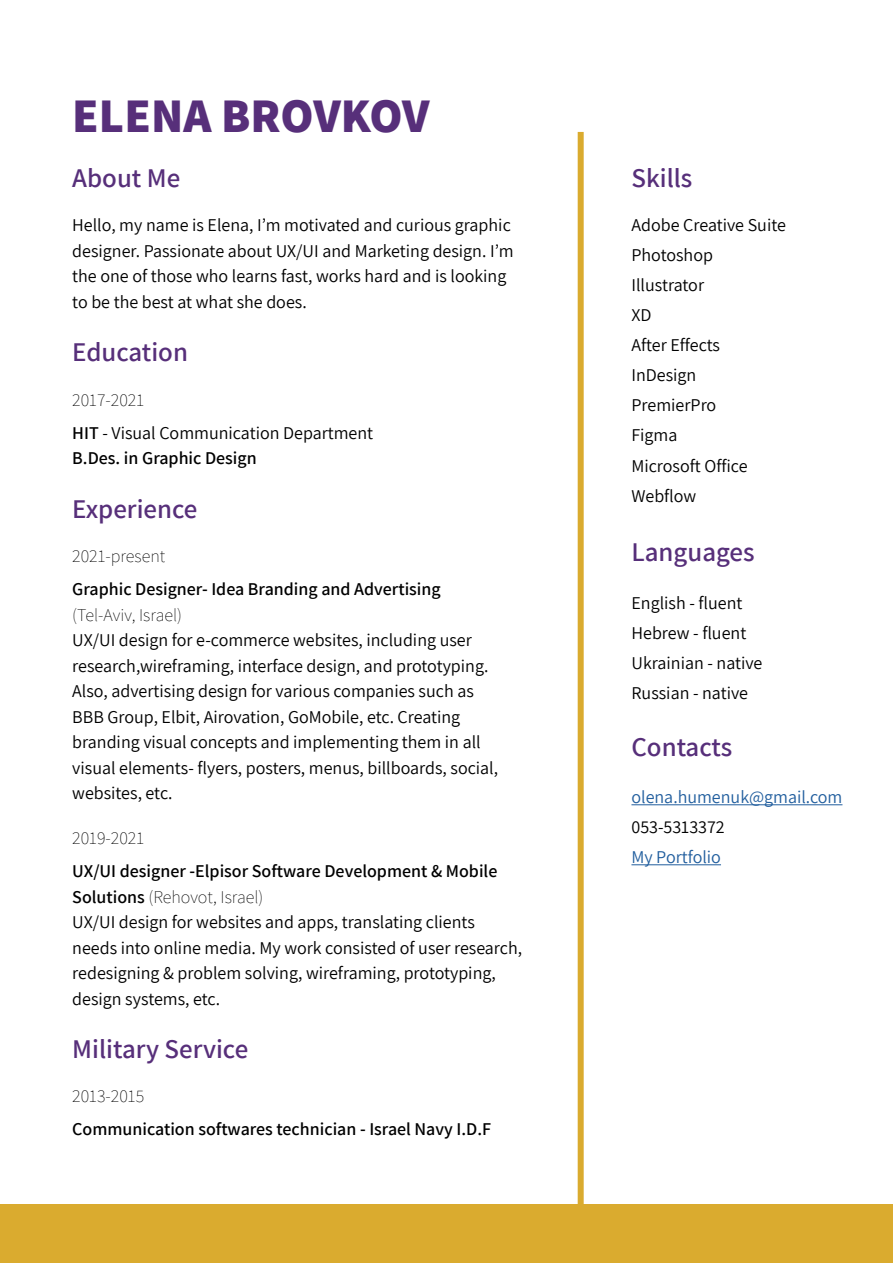
<style>
.page{position:relative;width:893px;height:1263px;background:#fff}
.page>*{position:absolute;margin:0;border:0;box-sizing:border-box;transform-origin:0 0}
.t1{font:800 48px "Assistant";color:#572f7a}
.t2{font:600 27px "Assistant";color:#572f7a}
.t3{font:18px/25.5px "Assistant";color:#000}
.t4{font:600 18px "Assistant";color:#000}
.t5{font:200 18px "Assistant";color:#000}
.t6{font:18px "Assistant";color:#215e9e}
.s1{font-weight:200}
.s2{font-weight:600}
</style>
<div class="page">
<div style="left:578px;top:132px;width:6px;height:1090px;background:#daab2f"></div>
<div style="left:1px;top:1204px;width:892px;height:59px;background:#daab2f"></div>
<hr style="left:631px;top:804px;width:211px;height:1px;background:#215e9e">
<hr style="left:631px;top:864px;width:90px;height:1px;background:#215e9e">
<h1 class="t1" style="left:72px;top:83px;width:359px">ELENA BROVKOV</h1>
<h2 class="t2" style="left:72px;top:159px;width:109px">About Me</h2>
<p class="t3" style="left:72px;top:212px;width:443px">Hello, my name is Elena m’ I, motivated and curious graphic designer. Passionate about UX/UI and Marketing design m’ I. the one of those who learns fast, works hard and is looking to be the best at what she does.</p>
<h2 class="t2" style="left:72px;top:334px;width:117px">Education</h2>
<p class="t3" style="left:72px;top:382px;width:302px;line-height:33px"><span class="s1">2017-2021<br></span><span class="s2">HIT</span> - Visual Communication Department</p>
<p class="t4" style="left:72px;top:446px;width:186px">.B Des in. Graphic Design</p>
<h2 class="t2" style="left:72px;top:490px;width:127px">Experience</h2>
<p class="t5" style="left:72px;top:544px;width:94px">2021-present</p>
<p class="t4" style="left:72px;top:577px;width:370px">Graphic Designer- Idea Branding and Advertising</p>
<p class="t5" style="left:72px;top:602px;width:111px">(Tel-Aviv, Israel(</p>
<p class="t3" style="left:72px;top:626px;width:427px">UX/UI design for -e commerce websites, including user research,wireframing, interface design, and prototyping.<br>Also, advertising design for various companies such as BBB Group, Elbit, Airovation, GoMobile, etc. Creating branding visual concepts and implementing them in all visual elements- flyers, posters, menus, billboards, social, websites, etc.</p>
<p class="t5" style="left:72px;top:826px;width:73px">2019-2021</p>
<p class="t3" style="left:72px;top:857px;width:451px"><span class="s2">UX/UI designer -Elpisor Software Development &amp; Mobile Solutions</span> <span class="s1">(Rehovot, Israel(<br></span>UX/UI design for websites and apps, translating clients needs into online media. My work consisted of user research, redesigning &amp; problem solving, wireframing, prototyping, design systems, etc.</p>
<h2 class="t2" style="left:72px;top:1030px;width:177px">Military Service</h2>
<p class="t5" style="left:72px;top:1084px;width:73px">2013-2015</p>
<p class="t4" style="left:72px;top:1117px;width:420px">Communication softwares technician - Israel Navy D. I F.</p>
<h2 class="t2" style="left:631px;top:159px;width:62px">Skills</h2>
<p class="t3" style="left:631px;top:210px;width:156px;line-height:30px">Adobe Creative Suite<br>Photoshop<br>Illustrator<br>XD<br>After Effects<br>InDesign<br>PremierPro<br>Figma<br>Microsoft Office<br>Webflow</p>
<h2 class="t2" style="left:631px;top:534px;width:125px">Languages</h2>
<p class="t3" style="left:631px;top:587px;width:133px;line-height:30px">English - fluent<br>Hebrew - fluent<br>Ukrainian - native<br>Russian - native</p>
<h2 class="t2" style="left:631px;top:728px;width:102px">Contacts</h2>
<p class="t6" style="left:631px;top:785px;width:212px">olena.humenuk@gmail.com</p>
<p class="t3" style="left:631px;top:814px;width:95px">053-5313372</p>
<p class="t6" style="left:631px;top:845px;width:91px">My Portfolio</p>
</div>
